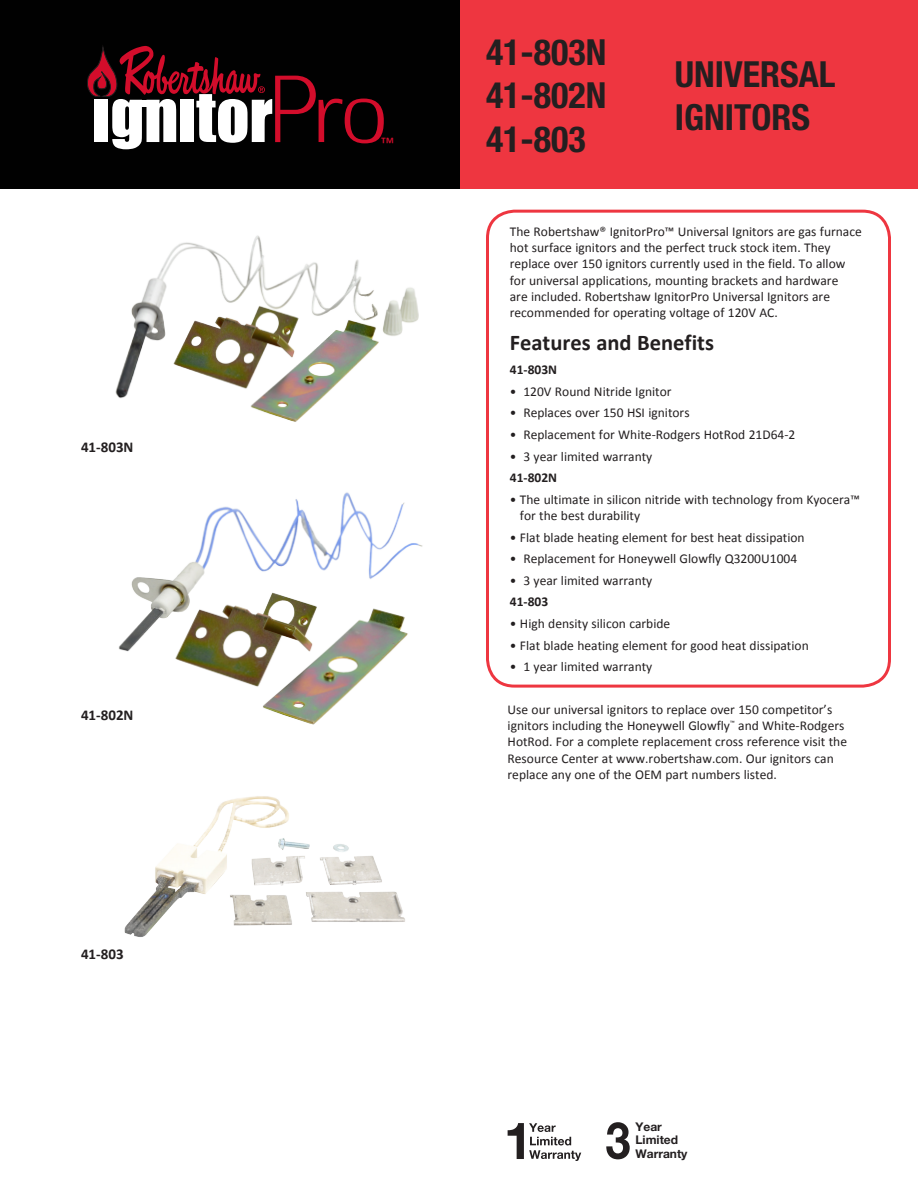
<style>
.page{position:relative;width:918px;height:1188px;background:#fff}
.page>*{position:absolute;margin:0;border:0;box-sizing:border-box;transform-origin:0 0}
.t1{font:700 condensed 36px/43.2px "Helvetica Neue LT Std";color:#231f20}
.t2{font:700 22.5px "Calibri";color:#231f20}
.t3{font:19.65px "Calibri";color:#d30d2b}
.t4{font:700 15px "Calibri";color:#231f20}
.t5{font:13.5px/16.2px "Calibri";color:#231f20}
.t6{font:700 13.5px "Calibri";color:#231f20}
.t7{font:700 12px/13.5px "Helvetica Neue LT Std";color:#231f20}
</style>
<div class="page">
<div style="left:448px;top:0;width:470px;height:189px;background:#ee3640"></div>
<div style="left:0;top:0;width:459px;height:189px;background:#010101"></div>
<svg style="left:87px;top:46px;width:297px;height:103px"></svg>
<div style="left:486px;top:210px;width:405px;height:478px;border:3px solid #ee3640;border-radius:27px"></div>
<img style="left:118px;top:492px;width:305px;height:233px">
<img style="left:124px;top:796px;width:281px;height:141px">
<svg style="left:606px;top:1122px;width:24px;height:37px"></svg>
<svg style="left:508px;top:1123px;width:73px;height:38px"></svg>
<img style="left:115px;top:235px;width:304px;height:187px">
<p class="t4" style="left:81px;top:437px;width:54px">41-803N</p>
<p class="t4" style="left:81px;top:705px;width:54px">41-802N</p>
<p class="t4" style="left:81px;top:945px;width:44px">41-803</p>
<h3 class="t3" style="left:381px;top:131px;width:15px">™</h3>
<h1 class="t1" style="left:486px;top:30px;width:122px;text-align:justify">41-803N 41-802N 41-803</h1>
<h1 class="t1" style="left:675px;top:52px;width:162px">UNIVERSAL<br>IGNITORS</h1>
<p class="t5" style="left:510px;top:223px;width:354px">The Robertshaw® IgnitorPro™ Universal Ignitors are gas furnace hot surface ignitors and the perfect truck stock item. They replace over 150 ignitors currently used in the field. To allow for universal applications, mounting brackets and hardware<br>are included. Robertshaw IgnitorPro Universal Ignitors are recommended for operating voltage of 120V AC.</p>
<h2 class="t2" style="left:510px;top:328px;width:206px">Features and Benefits</h2>
<p class="t6" style="left:510px;top:361px;width:49px">41-803N</p>
<p class="t5" style="left:510px;top:383px;width:163px">• 120V Round Nitride Ignitor</p>
<p class="t5" style="left:510px;top:405px;width:181px">• Replaces over 150 HSI ignitors</p>
<p class="t5" style="left:510px;top:427px;width:287px">• Replacement for White-Rodgers HotRod 21D64-2</p>
<p class="t5" style="left:510px;top:448px;width:144px">• 3 year limited warranty</p>
<p class="t6" style="left:510px;top:469px;width:49px">41-802N</p>
<p class="t5" style="left:520px;top:491px;width:341px;text-indent:-10px">• The ultimate in silicon nitride with technology from Kyocera™ for the best durability</p>
<p class="t5" style="left:510px;top:529px;width:296px">• Flat blade heating element for best heat dissipation</p>
<p class="t5" style="left:510px;top:551px;width:289px">• Replacement for Honeywell Glowfly Q3200U1004</p>
<p class="t5" style="left:510px;top:572px;width:144px">• 3 year limited warranty</p>
<p class="t6" style="left:510px;top:593px;width:40px">41-803</p>
<p class="t5" style="left:510px;top:616px;width:162px">• High density silicon carbide</p>
<p class="t5" style="left:510px;top:637px;width:300px">• Flat blade heating element for good heat dissipation</p>
<p class="t5" style="left:510px;top:659px;width:144px">• 1 year limited warranty</p>
<p class="t5" style="left:508px;top:701px;width:341px">Use our universal ignitors to replace over 150 competitor’s ignitors including the Honeywell Glowfly<sup>™</sup> and White-Rodgers HotRod. For a complete replacement cross reference visit the Resource Center at www.robertshaw.com. Our ignitors can replace any one of the OEM part numbers listed.</p>
<p class="t7" style="left:636px;top:1119px;width:54px">Year<br>Limited<br>Warranty</p>
</div>
